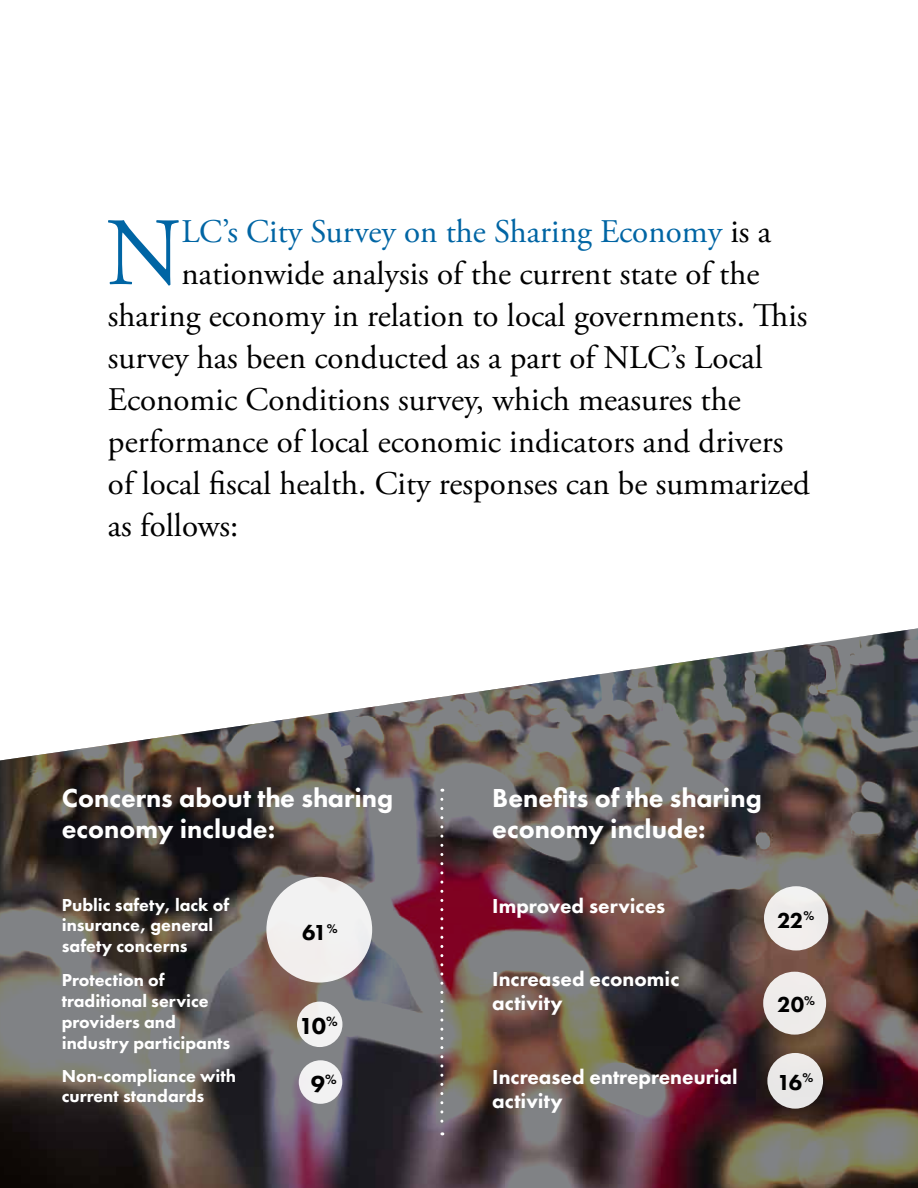
<style>
.page{position:relative;width:918px;height:1188px;background:#fff}
.page>*{position:absolute;margin:0;border:0;box-sizing:border-box;transform-origin:0 0}
.t1{font:96.3px "Adobe Garamond Pro";color:#0065a4}
.t2{font:33px "Adobe Garamond Pro";color:#000}
.t3{font:33px "Adobe Garamond Pro";color:#0065a4}
.t4{font:800 27px/31px "Futura PT";color:#fff}
.t5{font:800 24px "Futura PT";color:#000}
.t6{font:800 22.5px "Futura PT";letter-spacing:-.06em;color:#000}
.t7{font:800 21px/24.2px "Futura PT";color:#fff}
.t8{font:800 18px/20.7px "Futura PT";color:#fff}
.s1{color:#000}
</style>
<div class="page">
<img style="left:0;top:628px;width:918px;height:560px">
<div style="left:266px;top:877px;width:106px;height:106px;background:#f2f1f1;border-radius:50%"></div>
<div style="left:299px;top:1060px;width:43px;height:44px;background:#f2f2f2;border-radius:50%"></div>
<div style="left:297px;top:1002px;width:45px;height:45px;background:#f2f2f2;border-radius:50%"></div>
<div style="left:764px;top:886px;width:64px;height:64px;background:#f1edec;border-radius:50%"></div>
<div style="left:763px;top:972px;width:63px;height:63px;background:#eeebea;border-radius:50%"></div>
<div style="left:767px;top:1053px;width:56px;height:56px;background:#e9e7e7;border-radius:50%"></div>
<svg style="left:440px;top:799px;width:3px;height:336px"></svg>
<h1 class="t1" style="left:106px;top:196px;width:77px">N</h1>
<p class="t3" style="left:181px;top:212px;width:591px">LC’s City Survey on the Sharing Economy <span class="s1">is a</span></p>
<p class="t2" style="left:181px;top:254px;width:580px">nationwide analysis of the current state of the</p>
<p class="t2" style="left:108px;top:296px;width:701px">sharing economy in relation to local governments. This</p>
<p class="t2" style="left:108px;top:338px;width:657px">survey has been conducted as a part of NLC’s Local</p>
<p class="t2" style="left:108px;top:380px;width:634px">Economic Conditions survey, which measures the</p>
<p class="t2" style="left:108px;top:422px;width:677px">performance of local economic indicators and drivers</p>
<p class="t2" style="left:108px;top:464px;width:704px">of local fiscal health. City responses can be summarized</p>
<p class="t2" style="left:108px;top:506px;width:132px">as follows:</p>
<p class="t4" style="left:62px;top:782px;width:333px">Concerns about the sharing economy include:</p>
<p class="t8" style="left:62px;top:894px;width:169px">Public safety, lack of insurance, general safety concerns</p>
<p class="t8" style="left:62px;top:970px;width:170px">Protection of traditional service providers and industry participants</p>
<p class="t8" style="left:62px;top:1065px;width:176px">Non-compliance with current standards</p>
<p class="t6" style="left:302px;top:919px;width:37px">61<sup>%</sup></p>
<p class="t5" style="left:299px;top:1011px;width:40px">10<sup>%</sup></p>
<p class="t5" style="left:311px;top:1069px;width:28px">9<sup>%</sup></p>
<p class="t4" style="left:492px;top:782px;width:271px">Benefits of the sharing economy include:</p>
<p class="t7" style="left:492px;top:893px;width:175px">Improved services</p>
<p class="t7" style="left:492px;top:966px;width:189px">Increased economic activity</p>
<p class="t6" style="left:777px;top:906px;width:38px">22<sup>%</sup></p>
<p class="t6" style="left:777px;top:991px;width:39px">20<sup>%</sup></p>
<p class="t7" style="left:492px;top:1065px;width:247px">Increased entrepreneurial activity</p>
<p class="t6" style="left:777px;top:1068px;width:38px">16<sup>%</sup></p>
</div>
